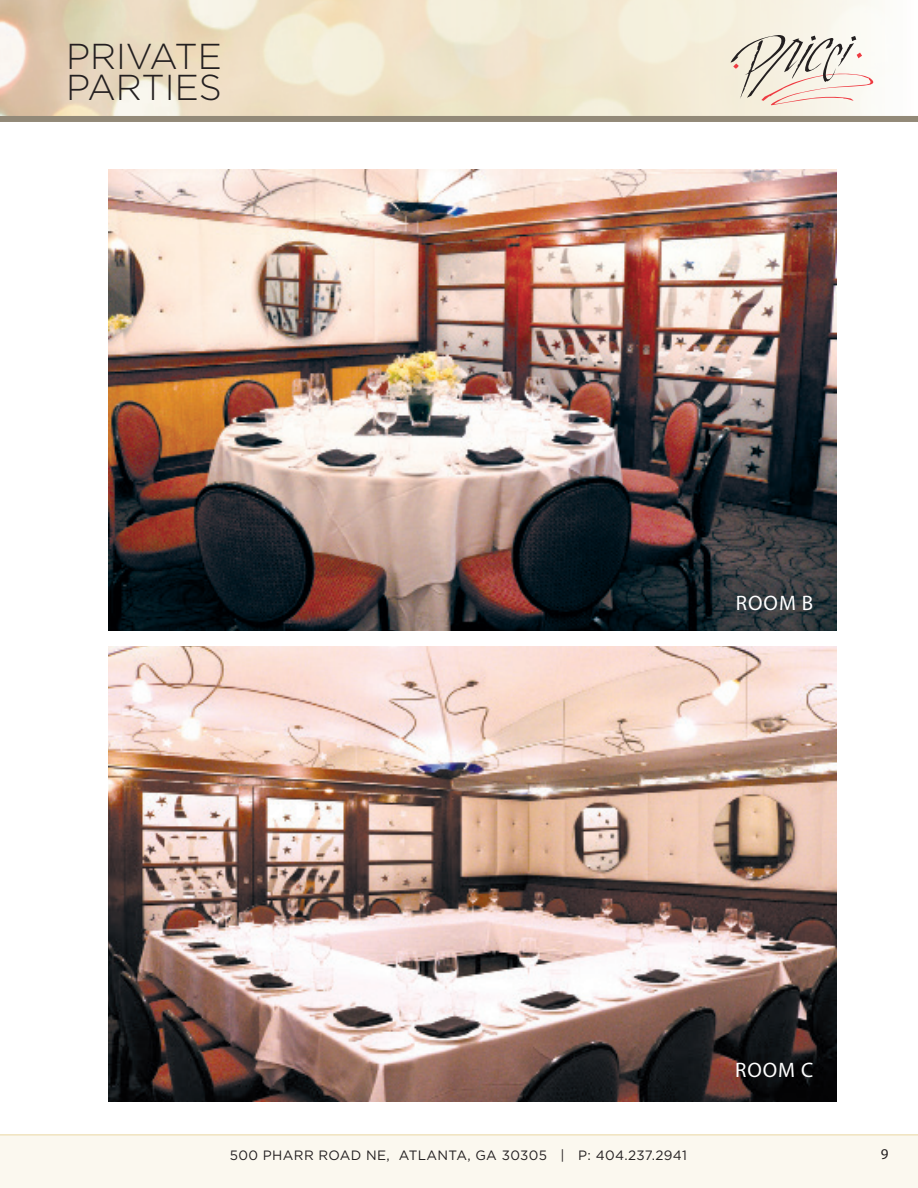
<style>
.page{position:relative;width:918px;height:1188px;background:#fff}
.page>*{position:absolute;margin:0;border:0;box-sizing:border-box;transform-origin:0 0}
.t1{font:300 36px/31.5px "Gotham HTF";color:#231f20}
.t2{font:21px "Myriad Pro";letter-spacing:.045em;color:#fff}
.t3{font:15px "Myriad Pro";color:#231f20}
.t4{font:13.5px "Gotham HTF";letter-spacing:.025em;color:#231f20}
</style>
<div class="page">
<svg style="left:1px;top:1px;width:884px;height:115px;background:#eee4cc"></svg>
<div style="left:0;top:1134px;width:918px;height:54px;background:#fbf8ef"></div>
<div style="left:0;top:116px;width:918px;height:6px;background:#928978"></div>
<svg style="left:731px;top:35px;width:143px;height:70px"></svg>
<img style="left:108px;top:169px;width:728px;height:461px">
<img style="left:108px;top:646px;width:728px;height:455px">
<h1 class="t1" style="left:66px;top:40px;width:157px">PRIVATE<br>PARTIES</h1>
<p class="t2" style="left:736px;top:590px;width:79px">ROOM B</p>
<p class="t2" style="left:735px;top:1057px;width:80px">ROOM C</p>
<p class="t4" style="left:230px;top:1148px;width:458px">500 PHARR ROAD NE, ATLANTA, GA 30305 | P: 404.237.2941</p>
<p class="t3" style="left:881px;top:1144px;width:9px">9</p>
</div>
